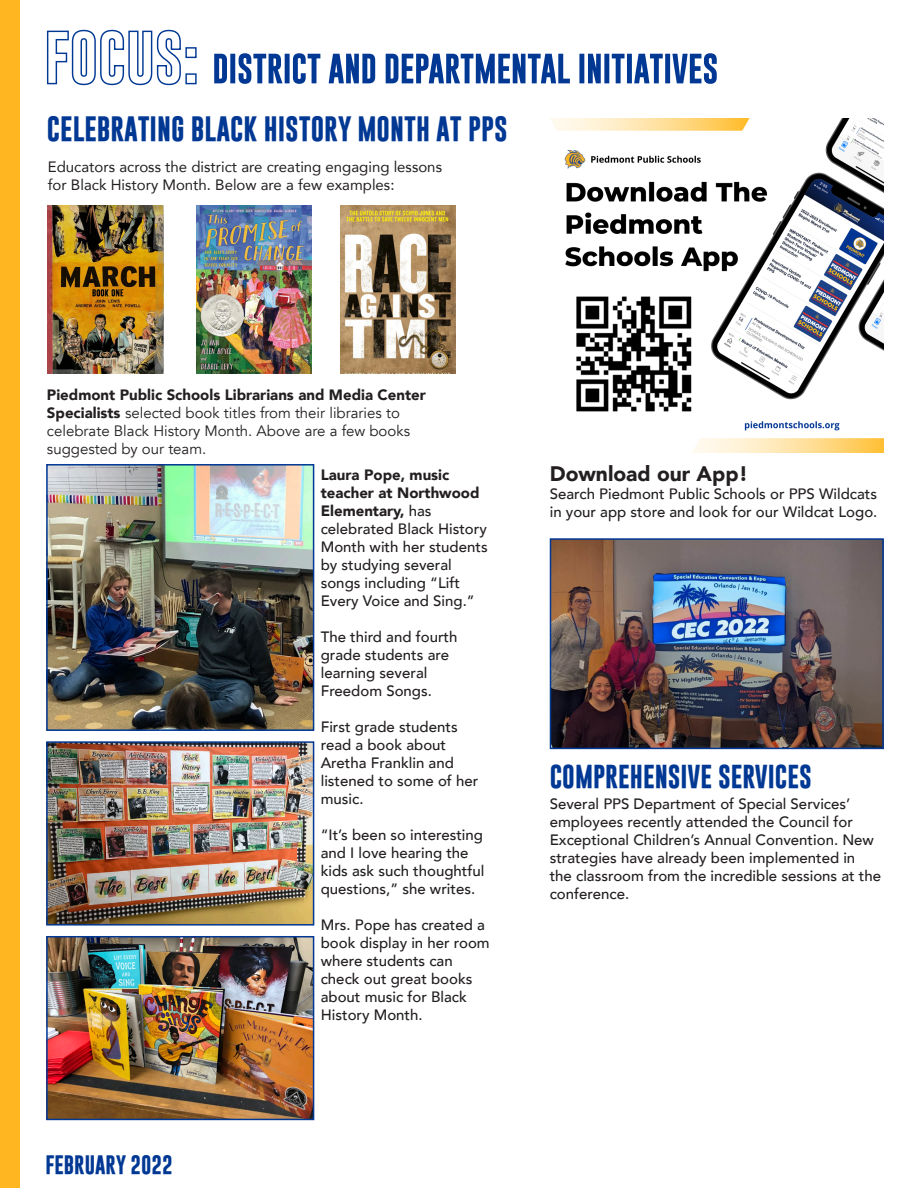
<style>
.page{position:relative;width:918px;height:1188px;background:#fff}
.page>*{position:absolute;margin:0;border:0;box-sizing:border-box;transform-origin:0 0}
.t1{font:700 25.5px "Gobold";color:#003894}
.t2{font:700 24px "Gobold";color:#003894}
.t3{font:900 21px "Avenir";color:#231f20}
.t4{font:700 19.35px "Gobold";color:#003894}
.t5{font:500 15px/18px "Avenir";color:#231f20}
.t6{font:15px/18px "Avenir";color:#231f20}
.t7{font:15px/18px "Avenir";color:#231f20}
.s1{font-weight:900}
</style>
<div class="page">
<div style="left:0;top:0;width:19px;height:1188px;background:#ffb620"></div>
<svg style="left:214px;top:53px;width:503px;height:31px"></svg>
<svg style="left:46px;top:29px;width:151px;height:57px"></svg>
<img style="left:551px;top:119px;width:333px;height:334px">
<img style="left:49px;top:467px;width:262px;height:261px">
<div style="left:46px;top:464px;width:268px;height:267px;border:2px solid #003894"></div>
<img style="left:48px;top:205px;width:115px;height:168px">
<img style="left:196px;top:205px;width:115px;height:168px">
<img style="left:340px;top:205px;width:115px;height:168px">
<img style="left:553px;top:541px;width:328px;height:205px">
<div style="left:550px;top:538px;width:334px;height:211px;border:2px solid #003894"></div>
<img style="left:49px;top:744px;width:262px;height:179px">
<div style="left:46px;top:741px;width:268px;height:185px;border:2px solid #003894"></div>
<img style="left:49px;top:939px;width:262px;height:178px">
<div style="left:46px;top:936px;width:268px;height:184px;border:2px solid #003894"></div>
<p class="t1" style="left:47px;top:113px;width:462px">CELEBRATING BLACK HISTORY MONTH AT PPS</p>
<p class="t7" style="left:48px;top:157px;width:396px">Educators across the district are creating engaging lessons for Black History Month. Below are a few examples:</p>
<p class="t6" style="left:47px;top:386px;width:380px"><span class="s1">Piedmont Public Schools Librarians and Media Center Specialists</span> selected book titles from their libraries to celebrate Black History Month. Above are a few books suggested by our team.</p>
<p class="t4" style="left:45px;top:1152px;width:129px">FEBRUARY 2022</p>
<p class="t5" style="left:321px;top:465px;width:168px"><span class="s1">Laura Pope, music teacher at Northwood<br>Elementary,</span> has celebrated Black History<br>Month with her students by studying several songs including “Lift<br>Every Voice and Sing.”</p>
<p class="t5" style="left:321px;top:627px;width:138px">The third and fourth grade students are learning several<br>Freedom Songs.</p>
<p class="t5" style="left:321px;top:717px;width:159px">First grade students read a book about<br>Aretha Franklin and listened to some of her music.</p>
<p class="t5" style="left:321px;top:825px;width:165px">“It’s been so interesting and I love hearing the kids ask such thoughtful questions,” she writes.</p>
<p class="t5" style="left:321px;top:915px;width:170px">Mrs. Pope has created a book display in her room where students can check out great books about music for Black<br>History Month.</p>
<p class="t3" style="left:550px;top:455px;width:200px">Download our App!</p>
<p class="t5" style="left:550px;top:484px;width:329px">Search Piedmont Public Schools or PPS Wildcats in your app store and look for our Wildcat Logo.</p>
<p class="t2" style="left:550px;top:761px;width:264px">COMPREHENSIVE SERVICES</p>
<p class="t5" style="left:550px;top:794px;width:333px">Several PPS Department of Special Services’ employees recently attended the Council for Exceptional Children’s Annual Convention. New strategies have already been implemented in the classroom from the incredible sessions at the conference.</p>
</div>
